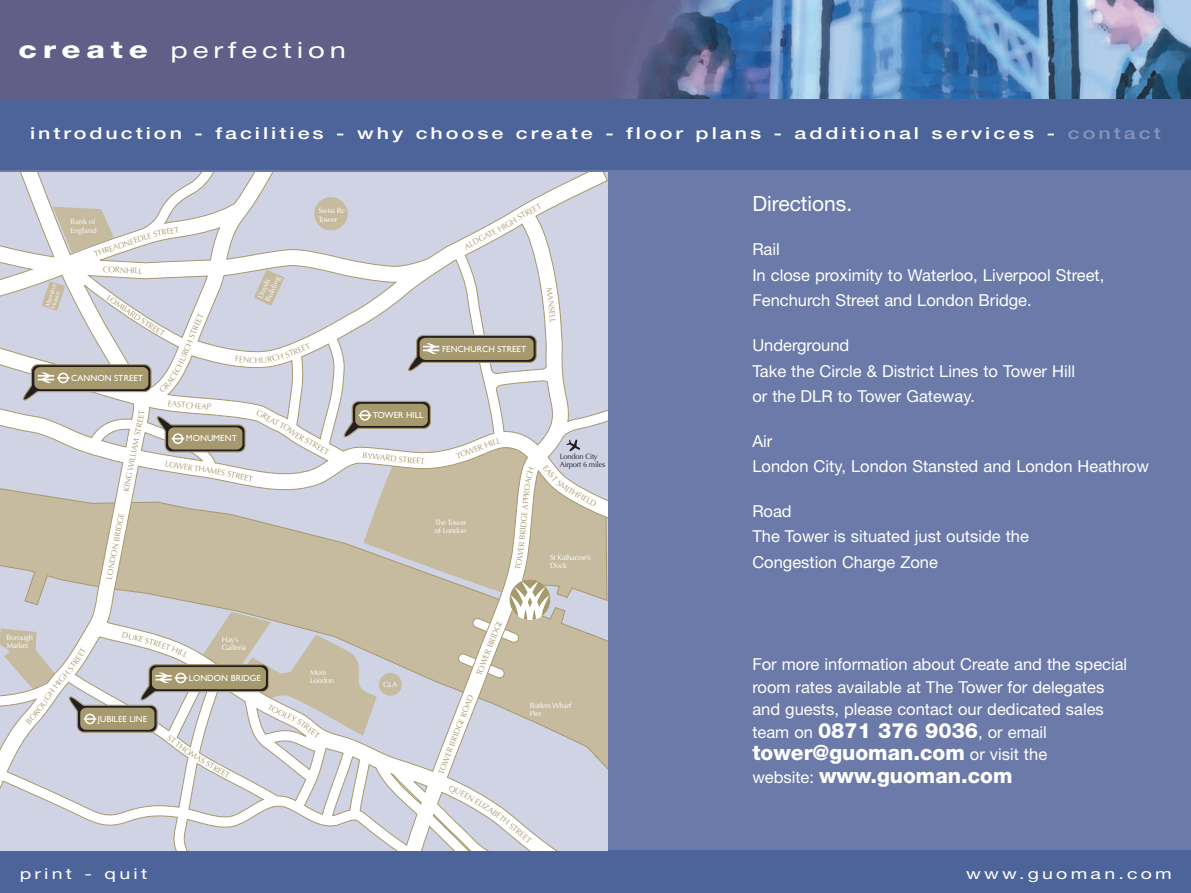
<style>
.page{position:relative;width:1191px;height:893px;background:#fff}
.page>*{position:absolute;margin:0;border:0;box-sizing:border-box;transform-origin:0 0}
.t1{font:22.5px "Helvetica Neue";letter-spacing:.165em;color:#fff;scale:1.3 1}
.t2{font:800 21px/22.5px "Helvetica Neue";color:#fff}
.t3{font:21px "Helvetica Neue";color:#fff}
.t4{font:16.5px/25.5px "Helvetica Neue";color:#fff}
.t5{font:500 16.5px "Helvetica Neue";letter-spacing:.14em;color:#fff;scale:1.3 1}
.t6{font:15px "Helvetica Neue";letter-spacing:.165em;color:#fff;scale:1.3 1}
.t7{font:8.85px "Gill Sans";color:#fff}
.t8{font:8.25px "Optima";color:#a7996e}
.t9{font:7.65px/8.2px "Optima";letter-spacing:-.03em;color:#fff}
.t10{font:7.65px/8.2px "Optima";letter-spacing:-.03em;color:#231f20}
.t11{font:7.65px/8.2px "Optima";color:#fff}
.t12{font:6.45px/5.8px "Optima";color:#fff}
.s1{font-weight:800;font-size:24px}
.s2{color:#8793bb}
.s3{font-weight:800;font-size:21px}
.s4{font-weight:400;font-size:16.5px}
</style>
<div class="page">
<div style="left:0;top:97px;width:1190px;height:75px;background:#4c649a"></div>
<img style="left:0;top:0;width:1190px;height:98px">
<div style="left:0;top:170px;width:1190px;height:681px;background:#6b7aa8"></div>
<div style="left:0;top:851px;width:1190px;height:42px;background:#4c649a"></div>
<svg style="left:0;top:172px;width:608px;height:679px;background:#d4d7e4"></svg>
<svg style="left:0;top:203px;width:607px;height:643px;background:#d1d0cf"></svg>
<h1 class="t1" style="left:18px;top:42px;width:253px"><span class="s1">create</span> perfection</h1>
<p class="t5" style="left:30px;top:128px;width:871px">introduction - facilities - why choose create - floor plans - additional services - <span class="s2">contact</span></p>
<p class="t12" style="left:45px;top:306px;width:25px;rotate:-72deg">Mansion<br>House</p>
<p class="t11" style="left:70px;top:218px;width:28px">Bank of<br>England</p>
<p class="t8" style="left:108px;top:246px;width:23px;rotate:-19deg">EADN</p>
<p class="t8" style="left:103px;top:265px;width:41px;rotate:3deg">CORNHILL</p>
<p class="t7" style="left:71px;top:375px;width:74px">CANNON STREET</p>
<p class="t8" style="left:181px;top:354px;width:42px;rotate:-68deg">RCH STREE</p>
<p class="t9" style="left:257px;top:297px;width:29px;rotate:-66deg">Lloyds<br>Building</p>
<p class="t9" style="left:318px;top:207px;width:28px">Swiss Re<br>Tower</p>
<p class="t7" style="left:186px;top:435px;width:53px">MONUMENT</p>
<p class="t8" style="left:123px;top:491px;width:56px;rotate:-79deg">KING WILLIAM</p>
<p class="t8" style="left:311px;top:439px;width:23px;rotate:28deg">TREET</p>
<p class="t8" style="left:170px;top:461px;width:25px;rotate:9deg">OWER</p>
<p class="t8" style="left:106px;top:578px;width:69px;rotate:-79deg">LONDON BRIDGE</p>
<p class="t9" style="left:7px;top:634px;width:28px">Borough<br>Market</p>
<p class="t9" style="left:222px;top:635px;width:26px">Hay’s<br>Galleria</p>
<p class="t7" style="left:98px;top:716px;width:51px">JUBILEE LINE</p>
<p class="t7" style="left:189px;top:675px;width:74px">LONDON BRIDGE</p>
<p class="t8" style="left:280px;top:708px;width:21px;rotate:26deg">OLEY</p>
<p class="t9" style="left:310px;top:669px;width:25px">More<br>London</p>
<p class="t8" style="left:471px;top:240px;width:23px;rotate:-28deg">DGAT</p>
<p class="t7" style="left:442px;top:346px;width:86px">FENCHURCH STREET</p>
<p class="t7" style="left:373px;top:412px;width:52px">TOWER HILL</p>
<p class="t9" style="left:435px;top:519px;width:33px">The Tower of London</p>
<p class="t8" style="left:519px;top:535px;width:33px;rotate:-85deg">RIDGE A</p>
<p class="t10" style="left:560px;top:453px;width:47px">London City<br>Airport 6 miles</p>
<p class="t9" style="left:550px;top:554px;width:42px">St Katharine’s<br>Dock</p>
<p class="t9" style="left:383px;top:681px;width:16px">GLA</p>
<p class="t8" style="left:486px;top:646px;width:30px;rotate:-68deg">BRIDGE</p>
<p class="t8" style="left:437px;top:772px;width:85px;rotate:-69deg">TOWER BRIDGE ROAD</p>
<p class="t9" style="left:530px;top:702px;width:43px">Butlers Wharf<br>Pier</p>
<p class="t8" style="left:512px;top:822px;width:19px;rotate:40deg">STRE</p>
<p class="t3" style="left:752px;top:196px;width:101px">Directions.</p>
<p class="t4" style="left:752px;top:238px;width:353px">Rail<br>In close proximity to Waterloo, Liverpool Street,<br>Fenchurch Street and London Bridge.</p>
<p class="t4" style="left:752px;top:334px;width:324px">Underground<br>Take the Circle &amp; District Lines to Tower Hill or the DLR to Tower Gateway.</p>
<p class="t4" style="left:752px;top:430px;width:398px">Air<br>London City, London Stansted and London Heathrow</p>
<p class="t4" style="left:752px;top:500px;width:278px">Road<br>The Tower is situated just outside the<br>Congestion Charge Zone</p>
<p class="t4" style="left:752px;top:655px;width:376px;line-height:22.5px">For more information about Create and the special room rates available at The Tower for delegates and guests, please contact our dedicated sales team on <span class="s3">0871 376 9036</span>, or email</p>
<p class="t2" style="left:752px;top:743px;width:296px">tower@guoman.com <span class="s4">or visit the website:</span> www.guoman.com</p>
<p class="t6" style="left:20px;top:868px;width:100px">print - quit</p>
<p class="t6" style="left:966px;top:868px;width:160px">www.guoman.com</p>
</div>
